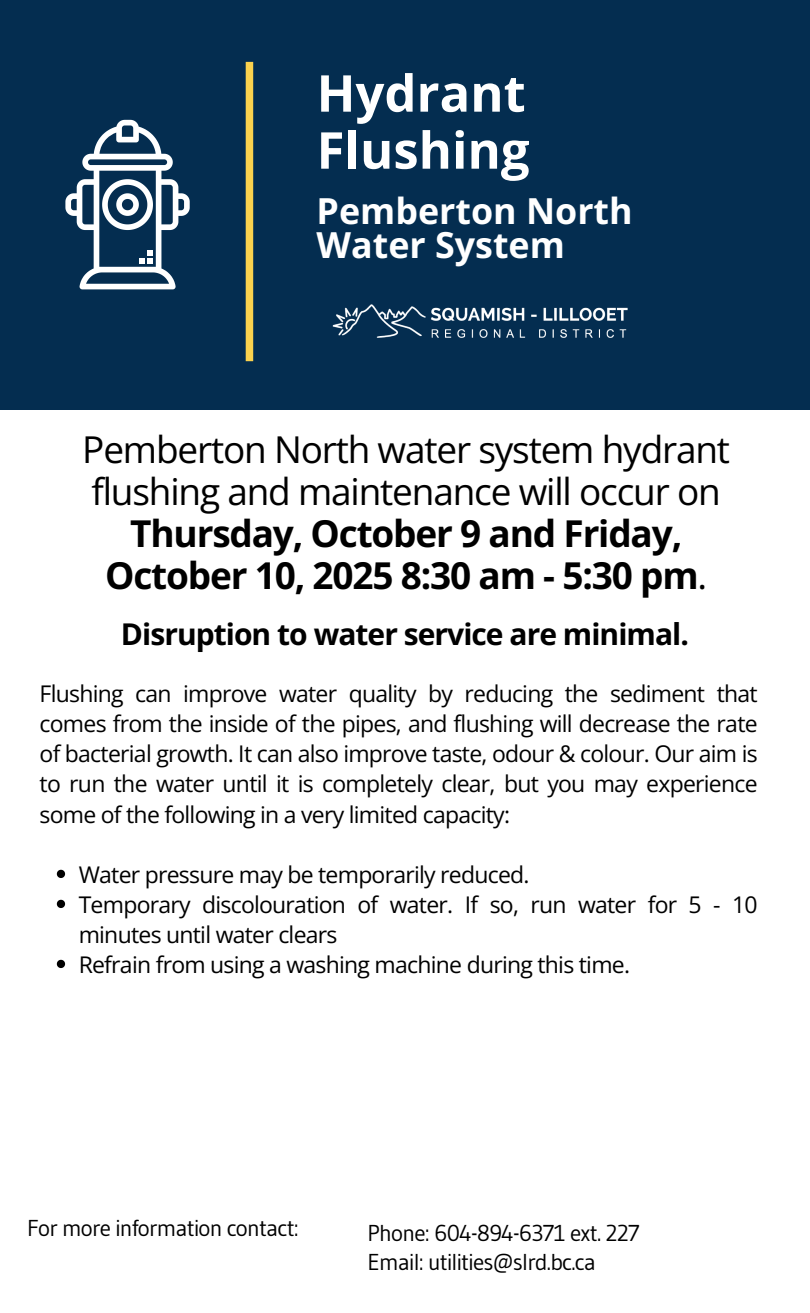
<style>
.page{position:relative;width:810px;height:1313px;background:#fff}
.page>*{position:absolute;margin:0;border:0;box-sizing:border-box;transform-origin:0 0}
.t1{font:700 50.8px/57px "Open Sans";color:#fff}
.t2{font:37px/42px "Open Sans";letter-spacing:-.03em;color:#000}
.t3{font:700 37px/42px "Open Sans";letter-spacing:-.03em;color:#000;text-align:center}
.t4{font:700 35.8px/34px "Open Sans";color:#fff}
.t5{font:700 30px "Open Sans";letter-spacing:-.03em;color:#000}
.t6{font:23px/30px "Open Sans";letter-spacing:-.03em;color:#000;text-align:justify}
.t7{font:23px/29.2px "Gudea";letter-spacing:-.03em;color:#000}
.s1{font-weight:400}
</style>
<div class="page">
<svg style="left:57px;top:869px;width:8px;height:9px"></svg>
<svg style="left:57px;top:899px;width:8px;height:9px"></svg>
<svg style="left:57px;top:959px;width:8px;height:9px"></svg>
<div style="left:0;top:0;width:810px;height:409px;background:#042d50"></div>
<img style="left:332px;top:304px;width:296px;height:34px">
<svg style="left:65px;top:120px;width:125px;height:169px"></svg>
<div style="left:246px;top:62px;width:7px;height:299px;background:#fbd24e"></div>
<h1 class="t1" style="left:317px;top:63px;width:214px">Hydrant<br>Flushing</h1>
<h3 class="t4" style="left:317px;top:193px;width:318px">Pemberton North<br>Water System</h3>
<h2 class="t2" style="left:82px;top:428px;width:649px">Pemberton North water system hydrant flushing and maintenance will occur on</h2>
<h2 class="t3" style="left:105px;top:512px;width:604px">Thursday, October 9 and Friday,<br>October 10, 2025 8:30 am - 5:30 pm<span class="s1">.</span></h2>
<h3 class="t5" style="left:121px;top:613px;width:569px">Disruption to water service are minimal.</h3>
<p class="t6" style="left:40px;top:678px;width:720px">Flushing can improve water quality by reducing the sediment that comes from the inside of the pipes, and flushing will decrease the rate of bacterial growth. It can also improve taste, odour &amp; colour. Our aim is to run the water until it is completely clear, but you may experience some of the following in a very limited capacity:</p>
<p class="t6" style="left:79px;top:858px;width:681px;text-align:left">Water pressure may be temporarily reduced.<br>Temporary discolouration of water. If so, run water for 5 - 10 minutes until water clears<br>Refrain from using a washing machine during this time.</p>
<p class="t7" style="left:27px;top:1213px;width:273px">For more information contact:</p>
<p class="t7" style="left:368px;top:1217px;width:274px">Phone: 604-894-6371 ext. 227<br>Email: utilities@slrd.bc.ca</p>
</div>
